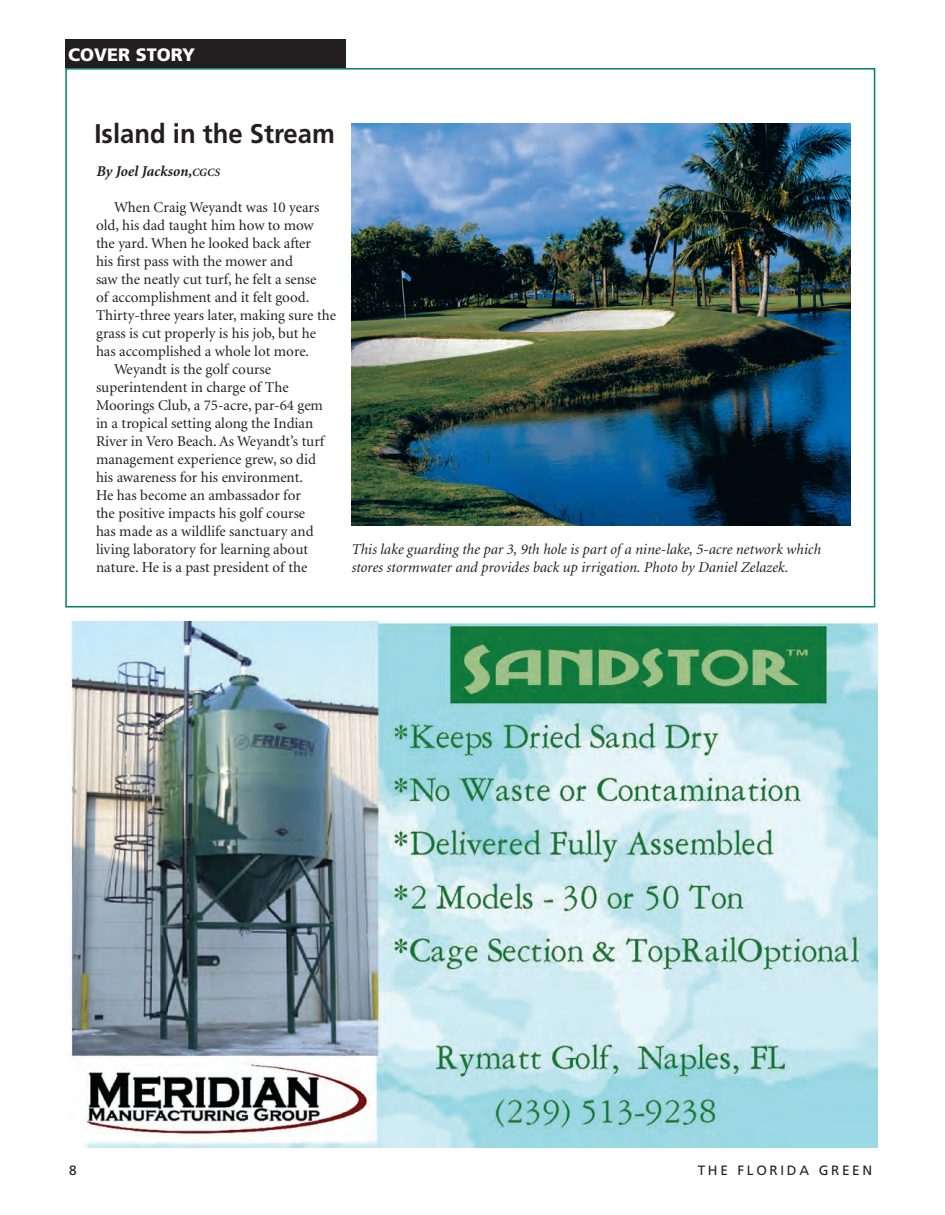
<style>
.page{position:relative;width:945px;height:1215px;background:#fff}
.page>*{position:absolute;margin:0;border:0;box-sizing:border-box;transform-origin:0 0}
.t1{font:700 27px "Frutiger";color:#231f20;scale:.95 1}
.t2{font:900 18px "Frutiger";color:#fff}
.t3{font:15px "Minion";color:#231f20}
.t4{font:italic 15px/18px "Minion";color:#231f20}
.t5{font:italic 700 15px "Minion";color:#231f20}
.t6{font:13.5px "Frutiger";letter-spacing:.2em;color:#231f20}
.s1{font-size:11.25px}
</style>
<div class="page">
<div style="left:65px;top:68px;width:810px;height:539px;background:#fff;border:2px solid #008062"></div>
<div style="left:65px;top:39px;width:281px;height:29px;background:#231f20"></div>
<img style="left:70px;top:621px;width:808px;height:527px">
<img style="left:351px;top:123px;width:499px;height:402px">
<p class="t2" style="left:68px;top:44px;width:128px">COVER STORY</p>
<h1 class="t1" style="left:94px;top:117px;width:255px">Island in the Stream</h1>
<p class="t5" style="left:96px;top:163px;width:125px">By Joel Jackson,<span class="s1">CGCS</span></p>
<p class="t3" style="left:114px;top:199px;width:207px">When Craig Weyandt was 10 years</p>
<p class="t3" style="left:96px;top:217px;width:219px">old, his dad taught him how to mow</p>
<p class="t3" style="left:96px;top:235px;width:217px">the yard. When he looked back after</p>
<p class="t3" style="left:96px;top:253px;width:199px">his first pass with the mower and</p>
<p class="t3" style="left:96px;top:271px;width:222px">saw the neatly cut turf, he felt a sense</p>
<p class="t3" style="left:96px;top:289px;width:215px">of accomplishment and it felt good.</p>
<p class="t3" style="left:96px;top:307px;width:241px">Thirty-three years later, making sure the</p>
<p class="t3" style="left:96px;top:325px;width:222px">grass is cut properly is his job, but he</p>
<p class="t3" style="left:96px;top:343px;width:215px">has accomplished a whole lot more.</p>
<p class="t3" style="left:114px;top:361px;width:159px">Weyandt is the golf course</p>
<p class="t3" style="left:96px;top:379px;width:194px">superintendent in charge of The</p>
<p class="t3" style="left:96px;top:397px;width:228px">Moorings Club, a 75-acre, par-64 gem</p>
<p class="t3" style="left:96px;top:415px;width:219px">in a tropical setting along the Indian</p>
<p class="t3" style="left:96px;top:433px;width:230px">River in Vero Beach. As Weyandt’s turf</p>
<p class="t3" style="left:96px;top:451px;width:222px">management experience grew, so did</p>
<p class="t3" style="left:96px;top:469px;width:209px">his awareness for his environment.</p>
<p class="t3" style="left:96px;top:487px;width:206px">He has become an ambassador for</p>
<p class="t3" style="left:96px;top:505px;width:211px">the positive impacts his golf course</p>
<p class="t3" style="left:96px;top:523px;width:219px">has made as a wildlife sanctuary and</p>
<p class="t3" style="left:96px;top:541px;width:214px">living laboratory for learning about</p>
<p class="t3" style="left:96px;top:559px;width:213px">nature. He is a past president of the</p>
<p class="t4" style="left:351px;top:540px;width:471px">This lake guarding the par 3, 9th hole is part of a nine-lake, 5-acre network which stores stormwater and provides back up irrigation. Photo by Daniel Zelazek.</p>
<p class="t6" style="left:69px;top:1162px;width:9px">8</p>
<p class="t6" style="left:698px;top:1162px;width:176px">THE FLORIDA GREEN</p>
</div>
